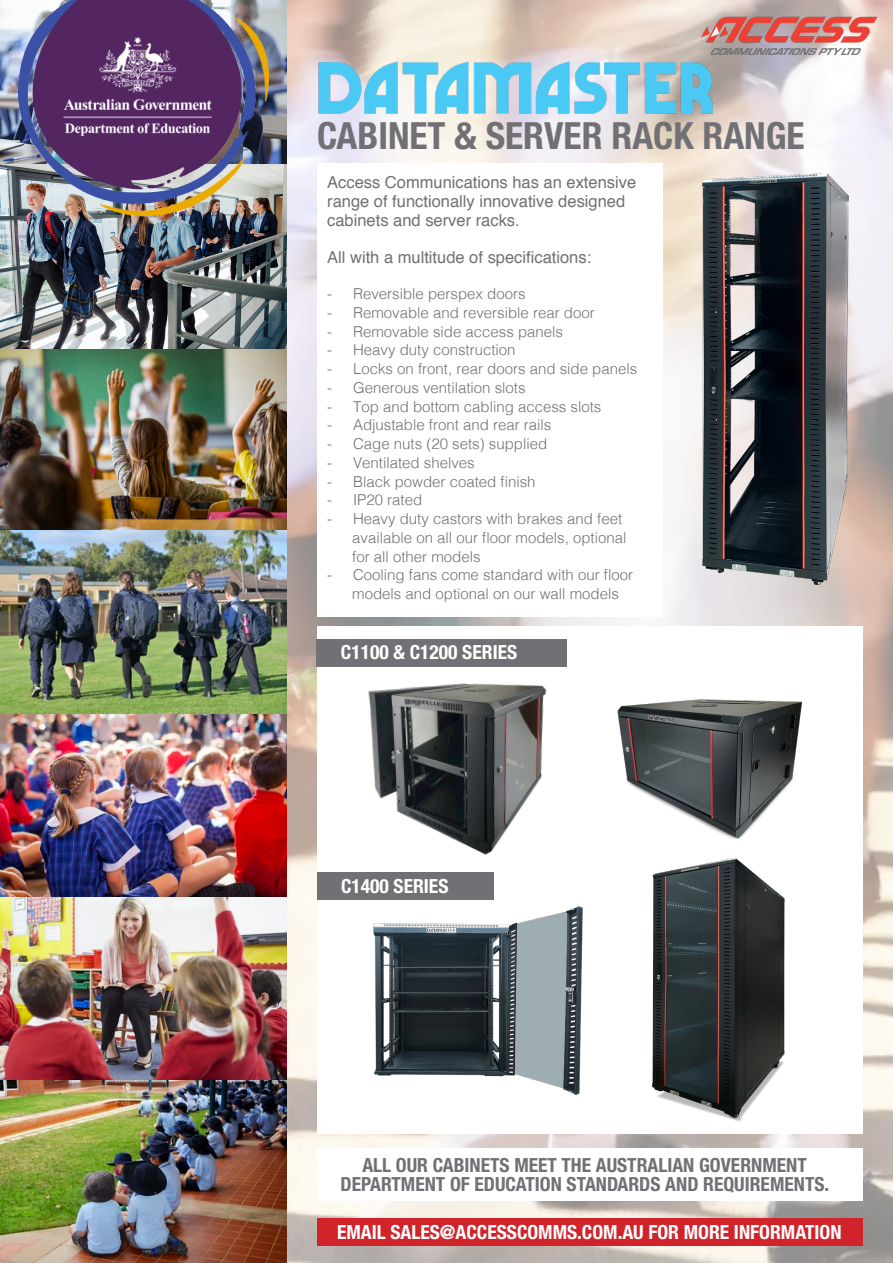
<style>
.page{position:relative;width:893px;height:1263px;background:#fff}
.page>*{position:absolute;margin:0;border:0;box-sizing:border-box;transform-origin:0 0}
.t1{font:700 condensed 37.5px "Helvetica Neue";color:#717074}
.t2{font:700 condensed 19.5px/18.8px "Helvetica Neue";color:#717074;text-align:center}
.t3{font:700 condensed 19.5px "Helvetica Neue";color:#fff}
.t4{font:16.5px/18.8px "Helvetica";color:#717074}
.t5{font:300 15px/18.8px "Helvetica";color:#717074}
</style>
<div class="page">
<img style="left:287px;top:0;width:606px;height:1263px">
<img style="left:0;top:0;width:287px;height:708px">
<img style="left:0;top:708px;width:287px;height:357px">
<img style="left:19px;top:0;width:249px;height:217px">
<img style="left:0;top:1065px;width:287px;height:198px">
<img style="left:701px;top:15px;width:177px;height:39px">
<div style="left:317px;top:626px;width:545px;height:507px;background:#fff"></div>
<img style="left:652px;top:814px;width:229px;height:319px">
<img style="left:351px;top:872px;width:232px;height:223px">
<img style="left:368px;top:683px;width:179px;height:172px">
<img style="left:617px;top:699px;width:196px;height:160px">
<div style="left:317px;top:163px;width:346px;height:453px;background:#fff"></div>
<img style="left:317px;top:59px;width:396px;height:57px">
<div style="left:317px;top:1148px;width:545px;height:52px;background:#fff"></div>
<div style="left:317px;top:640px;width:250px;height:27px;background:#717074"></div>
<div style="left:317px;top:873px;width:176px;height:27px;background:#717074"></div>
<img style="left:703px;top:174px;width:145px;height:411px">
<div style="left:317px;top:1219px;width:545px;height:27px;background:#d1232a"></div>
<p class="t1" style="left:317px;top:113px;width:489px">CABINET &amp; SERVER RACK RANGE</p>
<p class="t4" style="left:327px;top:174px;width:311px">Access Communications has an extensive range of functionally innovative designed cabinets and server racks.</p>
<p class="t4" style="left:327px;top:249px;width:266px">All with a multitude of specifications:</p>
<p class="t5" style="left:327px;top:283px;width:200px">- Reversible perspex doors</p>
<p class="t5" style="left:327px;top:302px;width:269px">- Removable and reversible rear door</p>
<p class="t5" style="left:327px;top:321px;width:237px">- Removable side access panels</p>
<p class="t5" style="left:327px;top:339px;width:190px">- Heavy duty construction</p>
<p class="t5" style="left:327px;top:358px;width:312px">- Locks on front, rear doors and side panels</p>
<p class="t5" style="left:327px;top:377px;width:200px">- Generous ventilation slots</p>
<p class="t5" style="left:327px;top:396px;width:276px">- Top and bottom cabling access slots</p>
<p class="t5" style="left:327px;top:414px;width:226px">- Adjustable front and rear rails</p>
<p class="t5" style="left:327px;top:433px;width:222px">- Cage nuts (20 sets) supplied</p>
<p class="t5" style="left:327px;top:452px;width:149px">- Ventilated shelves</p>
<p class="t5" style="left:327px;top:471px;width:210px">- Black powder coated finish</p>
<p class="t5" style="left:327px;top:489px;width:97px">- IP20 rated</p>
<p class="t5" style="left:352px;top:508px;width:276px;text-indent:-25px">- Heavy duty castors with brakes and feet available on all our floor models, optional for all other models</p>
<p class="t5" style="left:352px;top:564px;width:282px;text-indent:-25px">- Cooling fans come standard with our floor models and optional on our wall models</p>
<p class="t3" style="left:341px;top:641px;width:178px">C1100 &amp; C1200 SERIES</p>
<p class="t3" style="left:341px;top:874px;width:109px">C1400 SERIES</p>
<p class="t2" style="left:341px;top:1156px;width:490px">ALL OUR CABINETS MEET THE AUSTRALIAN GOVERNMENT<br>DEPARTMENT OF EDUCATION STANDARDS AND REQUIREMENTS.</p>
<p class="t3" style="left:337px;top:1220px;width:506px">EMAIL SALES@ACCESSCOMMS.COM.AU FOR MORE INFORMATION</p>
</div>
